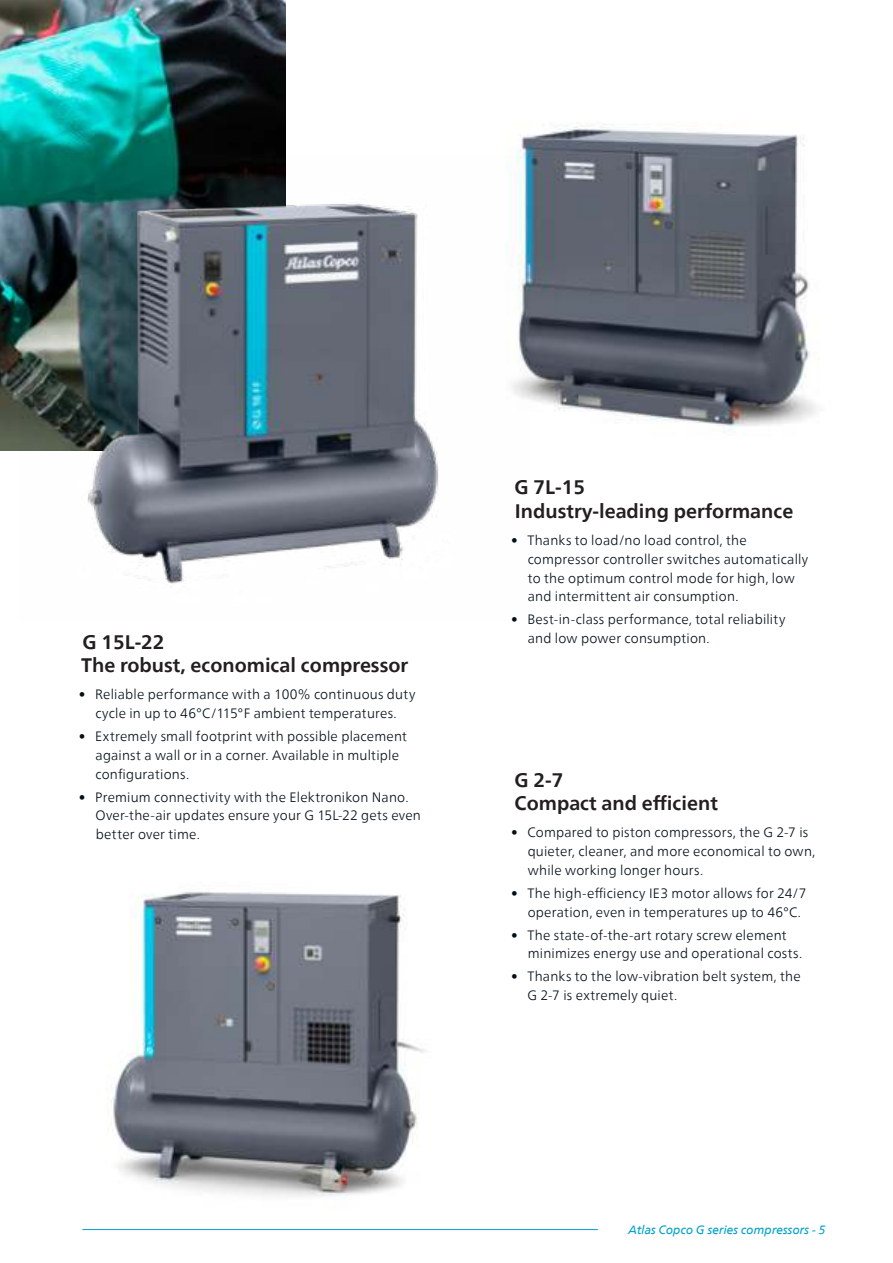
<style>
.page{position:relative;width:893px;height:1263px;background:#fff}
.page>*{position:absolute;margin:0;border:0;box-sizing:border-box;transform-origin:0 0}
.t1{font:700 19.5px/23.4px "Neue Frutiger World";color:#221f1f}
.t2{font:300 13.5px/18.8px "Neue Frutiger World";letter-spacing:.015em;color:#040f18}
.t3{font:italic 12px "Neue Frutiger World";color:#00a2c8}
</style>
<div class="page">
<hr style="left:82px;top:1229px;width:516px;height:1px;background:#00a2c8">
<img style="left:0;top:0;width:286px;height:450px">
<img style="left:516px;top:122px;width:300px;height:311px">
<img style="left:108px;top:892px;width:318px;height:304px">
<img style="left:20px;top:157px;width:509px;height:427px">
<h1 class="t1" style="left:81px;top:632px;width:329px">G 15L-22<br>The robust, economical compressor</h1>
<p class="t2" style="left:79px;top:686px;width:338px;text-align:center">• Reliable performance with a 100% continuous duty cycle in up to 46°C/115°F ambient temperatures.</p>
<p class="t2" style="left:95px;top:728px;width:313px;text-indent:-17px">• Extremely small footprint with possible placement against a wall or in a corner. Available in multiple configurations.</p>
<p class="t2" style="left:95px;top:789px;width:327px;text-indent:-17px">• Premium connectivity with the Elektronikon Nano.<br>Over-the-air updates ensure your G 15L-22 gets even better over time.</p>
<h1 class="t1" style="left:515px;top:477px;width:280px">G 7L-15<br>Industry-leading performance</h1>
<p class="t2" style="left:528px;top:532px;width:282px;text-indent:-17px">• Thanks to load/no load control, the compressor controller switches automatically to the optimum control mode for high, low and intermittent air consumption.</p>
<p class="t2" style="left:528px;top:611px;width:259px;text-indent:-17px">• Best-in-class performance, total reliability and low power consumption.</p>
<h1 class="t1" style="left:515px;top:770px;width:205px">G 2-7<br>Compact and efficient</h1>
<p class="t2" style="left:528px;top:824px;width:289px;text-indent:-17px">• Compared to piston compressors, the G 2-7 is quieter, cleaner, and more economical to own, while working longer hours.</p>
<p class="t2" style="left:528px;top:884px;width:281px;text-indent:-17px">• The high-efficiency IE3 motor allows for 24/7 operation, even in temperatures up to 46°C.</p>
<p class="t2" style="left:528px;top:926px;width:276px;text-indent:-17px">• The state-of-the-art rotary screw element minimizes energy use and operational costs.</p>
<p class="t2" style="left:528px;top:968px;width:275px;text-indent:-17px">• Thanks to the low-vibration belt system, the<br>G 2-7 is extremely quiet.</p>
<p class="t3" style="left:628px;top:1225px;width:199px">Atlas Copco G series compressors - 5</p>
</div>
